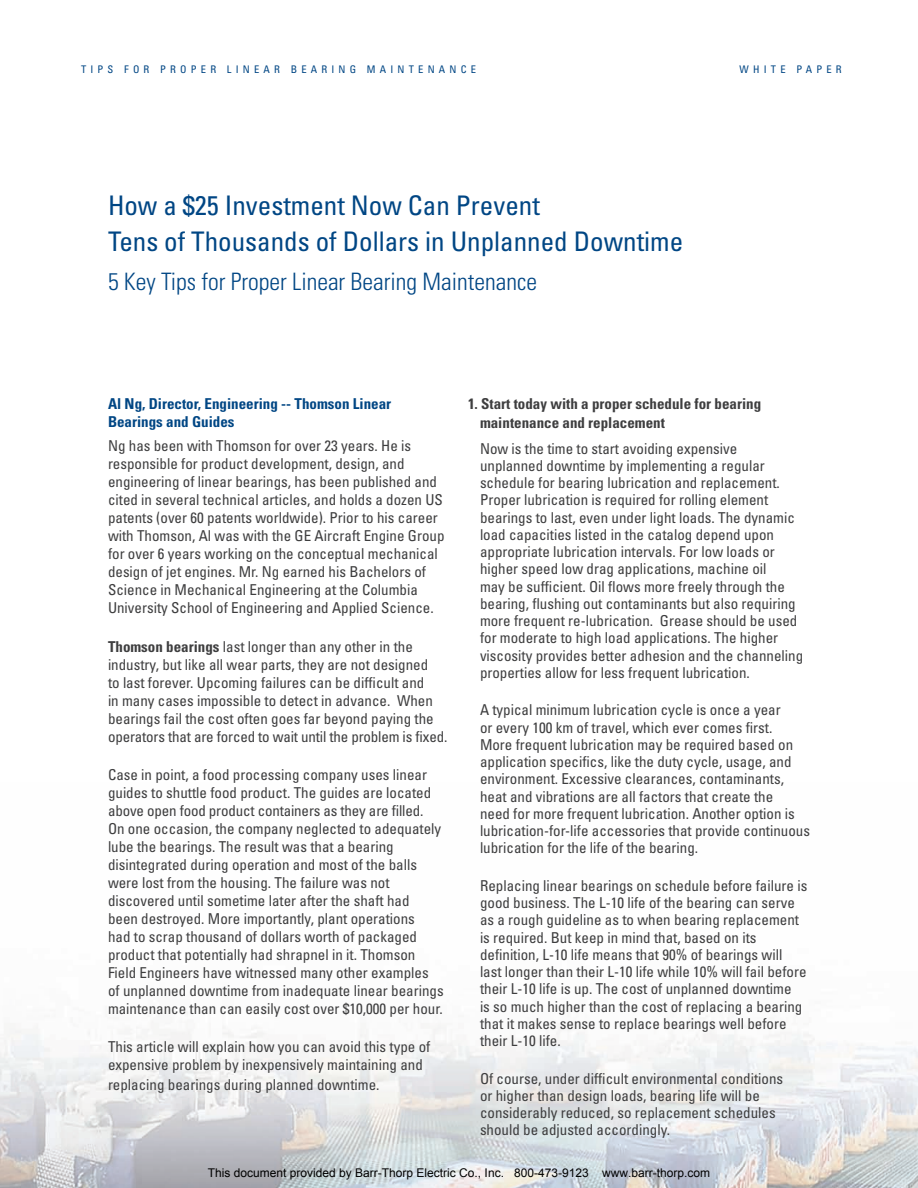
<style>
.page{position:relative;width:918px;height:1188px;background:#fff}
.page>*{position:absolute;margin:0;border:0;box-sizing:border-box;transform-origin:0 0}
.t1{font:condensed 27px/36px "Univers";color:#004684}
.t2{font:300 condensed 24px "Univers";color:#004684}
.t3{font:condensed 15px/17.2px "Univers";color:#3e3e3f}
.t4{font:700 condensed 15px/19.5px "Univers";color:#3e3e3f}
.t5{font:700 condensed 15px/18px "Univers";color:#004684}
.t6{font:12px "Arial";color:#000}
.t7{font:condensed 10.5px "Univers";letter-spacing:.4em;color:#004684}
.s1{font-weight:700}
</style>
<div class="page">
<img style="left:0;top:1009px;width:917px;height:179px">
<p class="t7" style="left:81px;top:62px;width:397px">TIPS FOR PROPER LINEAR BEARING MAINTENANCE</p>
<p class="t1" style="left:108px;top:187px;width:577px">How a $25 Investment Now Can Prevent<br>Tens of Thousands of Dollars in Unplanned Downtime</p>
<p class="t2" style="left:108px;top:267px;width:431px">5 Key Tips for Proper Linear Bearing Maintenance</p>
<p class="t7" style="left:740px;top:62px;width:104px">WHITE PAPER</p>
<p class="t5" style="left:108px;top:394px;width:285px">Al Ng, Director, Engineering -- Thomson Linear<br>Bearings and Guides</p>
<p class="t3" style="left:108px;top:437px;width:338px;line-height:18px">Ng has been with Thomson for over 23 years. He is responsible for product development, design, and engineering of linear bearings, has been published and cited in several technical articles, and holds a dozen US patents (over 60 patents worldwide). Prior to his career with Thomson, Al was with the GE Aircraft Engine Group for over 6 years working on the conceptual mechanical design of jet engines. Mr. Ng earned his Bachelors of Science in Mechanical Engineering at the Columbia University School of Engineering and Applied Science.</p>
<p class="t3" style="left:108px;top:637px;width:341px;line-height:18px"><span class="s1">Thomson bearings</span> last longer than any other in the industry, but like all wear parts, they are not designed<br>to last forever. Upcoming failures can be difficult and<br>in many cases impossible to detect in advance. When bearings fail the cost often goes far beyond paying the operators that are forced to wait until the problem is fixed.</p>
<p class="t3" style="left:108px;top:765px;width:337px;line-height:18px">Case in point, a food processing company uses linear guides to shuttle food product. The guides are located above open food product containers as they are filled.<br>On one occasion, the company neglected to adequately lube the bearings. The result was that a bearing disintegrated during operation and most of the balls were lost from the housing. The failure was not discovered until sometime later after the shaft had<br>been destroyed. More importantly, plant operations<br>had to scrap thousand of dollars worth of packaged product that potentially had shrapnel in it. Thomson Field Engineers have witnessed many other examples of unplanned downtime from inadequate linear bearings maintenance than can easily cost over $10,000 per hour.</p>
<p class="t3" style="left:108px;top:1038px;width:324px;line-height:18px">This article will explain how you can avoid this type of expensive problem by inexpensively maintaining and</p>
<p class="t3" style="left:108px;top:1075px;width:273px">replacing bearings during planned downtime.</p>
<p class="t4" style="left:480px;top:393px;width:283px;text-indent:-12px">1. Start today with a proper schedule for bearing maintenance and replacement</p>
<p class="t3" style="left:480px;top:439px;width:325px">Now is the time to start avoiding expensive unplanned downtime by implementing a regular schedule for bearing lubrication and replacement.<br>Proper lubrication is required for rolling element bearings to last, even under light loads. The dynamic load capacities listed in the catalog depend upon appropriate lubrication intervals. For low loads or higher speed low drag applications, machine oil<br>may be sufficient. Oil flows more freely through the bearing, flushing out contaminants but also requiring more frequent re-lubrication. Grease should be used for moderate to high load applications. The higher viscosity provides better adhesion and the channeling properties allow for less frequent lubrication.</p>
<p class="t3" style="left:480px;top:701px;width:332px">A typical minimum lubrication cycle is once a year<br>or every 100 km of travel, which ever comes first.<br>More frequent lubrication may be required based on application specifics, like the duty cycle, usage, and environment. Excessive clearances, contaminants, heat and vibrations are all factors that create the<br>need for more frequent lubrication. Another option is lubrication-for-life accessories that provide continuous lubrication for the life of the bearing.</p>
<p class="t3" style="left:480px;top:876px;width:329px">Replacing linear bearings on schedule before failure is good business. The L-10 life of the bearing can serve as a rough guideline as to when bearing replacement is required. But keep in mind that, based on its definition, L-10 life means that 90% of bearings will last longer than their L-10 life while 10% will fail before their L-10 life is up. The cost of unplanned downtime<br>is so much higher than the cost of replacing a bearing that it makes sense to replace bearings well before their L-10 life.</p>
<p class="t3" style="left:480px;top:1069px;width:305px">Of course, under difficult environmental conditions or higher than design loads, bearing life will be considerably reduced, so replacement schedules should be adjusted accordingly.</p>
<p class="t6" style="left:208px;top:1165px;width:504px">This document provided by Barr-Thorp Electric Co., Inc. 800-473-9123 www.barr-thorp.com</p>
</div>
